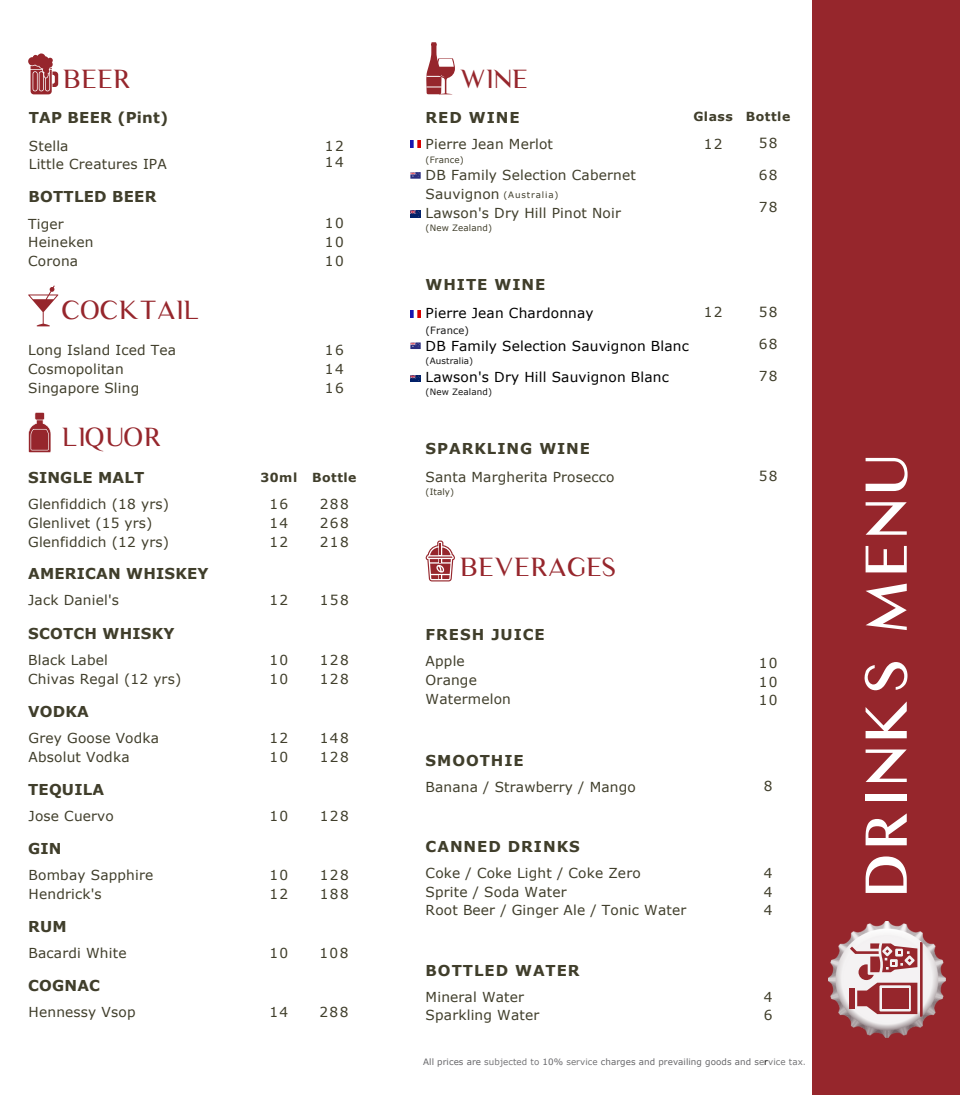
<style>
.page{position:relative;width:960px;height:1095px;background:#fff}
.page>*{position:absolute;margin:0;border:0;box-sizing:border-box;transform-origin:0 0}
.t1{font:500 56.25px "Luxia";letter-spacing:.12em;color:#fff}
.t2{font:25px "Luxia Display";letter-spacing:.015em;color:#96262c}
.t3{font:700 15px "Verdana";letter-spacing:.015em;color:#403e2b}
.t4{font:700 15px "Verdana";letter-spacing:.065em;color:#403e2b}
.t5{font:13.75px/19px "Verdana";letter-spacing:.015em;color:#403e2b}
.t6{font:13.75px "Verdana";letter-spacing:.015em;color:#000}
.t7{font:700 12.5px "Verdana";letter-spacing:.04em;color:#403e2b}
.t8{font:10px "Verdana";letter-spacing:.015em;color:#141414}
.t9{font:8.75px "Verdana";letter-spacing:.01em;color:#666669}
.t10{font:8.75px "Verdana";letter-spacing:.015em;color:#403e2b}
.t11{font:8.75px "Verdana";letter-spacing:.015em;color:#141414}
.t12{font:8.75px "Verdana";letter-spacing:.1em;color:#403e2b}
.s1{color:#757577}
.s2{color:#000}
.s3{color:#909093}
</style>
<div class="page">
<div style="left:812px;top:0;width:148px;height:1095px;background:#96262c"></div>
<svg style="left:426px;top:42px;width:29px;height:52px"></svg>
<svg style="left:28px;top:53px;width:30px;height:41px"></svg>
<svg style="left:28px;top:285px;width:30px;height:41px"></svg>
<svg style="left:28px;top:412px;width:23px;height:41px"></svg>
<svg style="left:426px;top:541px;width:29px;height:40px"></svg>
<img style="left:829px;top:921px;width:116px;height:117px">
<div style="left:849px;top:988px;width:6px;height:21px;background:#96262c"></div>
<svg style="left:850px;top:942px;width:72px;height:75px"></svg>
<svg style="left:410px;top:141px;width:11px;height:6px"></svg>
<svg style="left:410px;top:172px;width:11px;height:7px"></svg>
<svg style="left:410px;top:211px;width:11px;height:6px"></svg>
<svg style="left:410px;top:311px;width:11px;height:6px"></svg>
<svg style="left:410px;top:342px;width:11px;height:7px"></svg>
<svg style="left:410px;top:375px;width:11px;height:7px"></svg>
<p class="t2" style="left:62px;top:64px;width:70px">BEER</p>
<p class="t2" style="left:460px;top:64px;width:70px">WINE</p>
<p class="t3" style="left:29px;top:108px;width:141px">TAP BEER (Pint)</p>
<p class="t5" style="left:29px;top:136px;width:41px">Stella</p>
<p class="t5" style="left:29px;top:154px;width:139px">Little Creatures IPA</p>
<p class="t3" style="left:29px;top:187px;width:129px">BOTTLED BEER</p>
<p class="t5" style="left:28px;top:214px;width:37px">Tiger</p>
<p class="t5" style="left:28px;top:232px;width:67px">Heineken</p>
<p class="t5" style="left:28px;top:251px;width:51px">Corona</p>
<p class="t2" style="left:61px;top:295px;width:139px">COCKTAIL</p>
<p class="t5" style="left:28px;top:340px;width:149px">Long Island Iced Tea</p>
<p class="t5" style="left:28px;top:359px;width:97px">Cosmopolitan</p>
<p class="t5" style="left:28px;top:378px;width:113px">Singapore Sling</p>
<p class="t2" style="left:61px;top:422px;width:102px">LIQUOR</p>
<p class="t3" style="left:28px;top:468px;width:118px">SINGLE MALT</p>
<p class="t5" style="left:28px;top:494px;width:142px">Glenfiddich (18 yrs)</p>
<p class="t5" style="left:28px;top:513px;width:126px">Glenlivet (15 yrs)</p>
<p class="t5" style="left:28px;top:532px;width:142px">Glenfiddich (12 yrs)</p>
<p class="t5" style="left:325px;top:136px;width:20px">12</p>
<p class="t5" style="left:325px;top:152px;width:20px">14</p>
<p class="t5" style="left:325px;top:213px;width:20px">10</p>
<p class="t5" style="left:325px;top:232px;width:20px">10</p>
<p class="t5" style="left:325px;top:251px;width:20px">10</p>
<p class="t5" style="left:325px;top:340px;width:20px">16</p>
<p class="t5" style="left:325px;top:359px;width:20px">14</p>
<p class="t5" style="left:325px;top:378px;width:20px">16</p>
<p class="t7" style="left:261px;top:469px;width:38px">30ml</p>
<p class="t7" style="left:312px;top:469px;width:46px">Bottle</p>
<p class="t5" style="left:270px;top:494px;width:20px">16</p>
<p class="t5" style="left:270px;top:513px;width:20px">14</p>
<p class="t5" style="left:270px;top:532px;width:20px">12</p>
<p class="t5" style="left:320px;top:494px;width:30px">288</p>
<p class="t5" style="left:320px;top:513px;width:30px">268</p>
<p class="t5" style="left:320px;top:532px;width:30px">218</p>
<p class="t3" style="left:28px;top:564px;width:182px">AMERICAN WHISKEY</p>
<p class="t5" style="left:28px;top:590px;width:92px">Jack Daniel's</p>
<p class="t5" style="left:270px;top:590px;width:20px">12</p>
<p class="t5" style="left:320px;top:590px;width:30px">158</p>
<p class="t3" style="left:28px;top:624px;width:148px">SCOTCH WHISKY</p>
<p class="t5" style="left:28px;top:650px;width:81px">Black Label</p>
<p class="t5" style="left:28px;top:669px;width:155px">Chivas Regal (12 yrs)</p>
<p class="t5" style="left:320px;top:650px;width:30px">128</p>
<p class="t5" style="left:320px;top:669px;width:30px">128</p>
<p class="t5" style="left:270px;top:650px;width:20px">10</p>
<p class="t5" style="left:270px;top:669px;width:20px">10</p>
<p class="t3" style="left:28px;top:702px;width:62px">VODKA</p>
<p class="t5" style="left:29px;top:728px;width:132px">Grey Goose Vodka</p>
<p class="t5" style="left:29px;top:747px;width:102px">Absolut Vodka</p>
<p class="t5" style="left:270px;top:728px;width:20px">12</p>
<p class="t5" style="left:270px;top:747px;width:20px">10</p>
<p class="t5" style="left:320px;top:728px;width:30px">148</p>
<p class="t5" style="left:320px;top:747px;width:30px">128</p>
<p class="t3" style="left:28px;top:780px;width:77px">TEQUILA</p>
<p class="t5" style="left:29px;top:806px;width:87px">Jose Cuervo</p>
<p class="t5" style="left:270px;top:806px;width:20px">10</p>
<p class="t5" style="left:320px;top:806px;width:30px">128</p>
<p class="t3" style="left:28px;top:839px;width:35px">GIN</p>
<p class="t5" style="left:29px;top:866px;width:126px">Bombay Sapphire</p>
<p class="t5" style="left:29px;top:884px;width:75px">Hendrick's</p>
<p class="t5" style="left:320px;top:866px;width:30px">128</p>
<p class="t5" style="left:320px;top:884px;width:30px">188</p>
<p class="t5" style="left:270px;top:866px;width:20px">10</p>
<p class="t5" style="left:270px;top:884px;width:20px">12</p>
<p class="t3" style="left:28px;top:917px;width:40px">RUM</p>
<p class="t5" style="left:29px;top:943px;width:99px">Bacardi White</p>
<p class="t5" style="left:270px;top:943px;width:20px">10</p>
<p class="t5" style="left:320px;top:943px;width:30px">108</p>
<p class="t3" style="left:28px;top:976px;width:73px">COGNAC</p>
<p class="t5" style="left:29px;top:1002px;width:108px">Hennessy Vsop</p>
<p class="t5" style="left:270px;top:1002px;width:20px">14</p>
<p class="t5" style="left:320px;top:1002px;width:30px">288</p>
<p class="t3" style="left:426px;top:108px;width:96px">RED WINE</p>
<p class="t7" style="left:693px;top:109px;width:41px">Glass</p>
<p class="t7" style="left:746px;top:109px;width:46px">Bottle</p>
<p class="t5" style="left:426px;top:134px;width:129px">Pierre Jean Merlot</p>
<p class="t10" style="left:426px;top:154px;width:40px">(France)</p>
<p class="t5" style="left:426px;top:165px;width:212px">DB Family Selection Cabernet<br>Sauvignon</p>
<p class="t5" style="left:426px;top:203px;width:197px">Lawson's Dry Hill Pinot Noir</p>
<p class="t10" style="left:426px;top:222px;width:68px">(New Zealand)</p>
<p class="t5" style="left:704px;top:134px;width:20px">12</p>
<p class="t5" style="left:759px;top:133px;width:20px">58</p>
<p class="t5" style="left:759px;top:165px;width:20px">68</p>
<p class="t5" style="left:759px;top:197px;width:20px">78</p>
<p class="t12" style="left:503px;top:189px;width:57px">(Australia)</p>
<p class="t4" style="left:426px;top:275px;width:121px">WHITE WINE</p>
<p class="t6" style="left:426px;top:305px;width:170px">Pierre Jean Chardonnay</p>
<p class="t8" style="left:426px;top:324px;width:45px">(France)</p>
<p class="t6" style="left:426px;top:337px;width:265px">DB Family Selection Sauvignon Blanc</p>
<p class="t11" style="left:426px;top:356px;width:49px">(Australia)</p>
<p class="t6" style="left:426px;top:368px;width:245px">Lawson's Dry Hill Sauvignon Blanc</p>
<p class="t11" style="left:426px;top:386px;width:68px">(New Zealand)</p>
<p class="t5" style="left:704px;top:302px;width:20px">12</p>
<p class="t5" style="left:759px;top:302px;width:20px">58</p>
<p class="t5" style="left:759px;top:334px;width:20px">68</p>
<p class="t5" style="left:759px;top:366px;width:20px">78</p>
<p class="t4" style="left:426px;top:439px;width:166px">SPARKLING WINE</p>
<p class="t5" style="left:426px;top:467px;width:190px">Santa Margherita Prosecco</p>
<p class="t10" style="left:426px;top:487px;width:30px">(Italy)</p>
<p class="t5" style="left:759px;top:466px;width:20px">58</p>
<p class="t2" style="left:460px;top:552px;width:158px">BEVERAGES</p>
<p class="t4" style="left:426px;top:625px;width:121px">FRESH JUICE</p>
<p class="t5" style="left:426px;top:651px;width:41px">Apple</p>
<p class="t5" style="left:426px;top:670px;width:53px">Orange</p>
<p class="t5" style="left:426px;top:689px;width:87px">Watermelon</p>
<p class="t5" style="left:759px;top:653px;width:20px">10</p>
<p class="t5" style="left:759px;top:672px;width:20px">10</p>
<p class="t5" style="left:759px;top:690px;width:20px">10</p>
<p class="t4" style="left:426px;top:751px;width:100px">SMOOTHIE</p>
<p class="t5" style="left:426px;top:777px;width:212px">Banana / Strawberry / Mango</p>
<p class="t5" style="left:764px;top:776px;width:10px">8</p>
<p class="t4" style="left:426px;top:837px;width:156px">CANNED DRINKS</p>
<p class="t5" style="left:426px;top:863px;width:217px">Coke / Coke Light / Coke Zero</p>
<p class="t5" style="left:426px;top:882px;width:142px">Sprite / Soda Water</p>
<p class="t5" style="left:426px;top:900px;width:262px">Root Beer / Ginger Ale / Tonic Water</p>
<p class="t4" style="left:426px;top:961px;width:156px">BOTTLED WATER</p>
<p class="t5" style="left:426px;top:987px;width:100px">Mineral Water</p>
<p class="t5" style="left:426px;top:1005px;width:115px">Sparkling Water</p>
<p class="t5" style="left:764px;top:863px;width:10px">4</p>
<p class="t5" style="left:764px;top:882px;width:10px">4</p>
<p class="t5" style="left:764px;top:900px;width:10px">4</p>
<p class="t5" style="left:764px;top:987px;width:10px">4</p>
<p class="t5" style="left:764px;top:1005px;width:10px">6</p>
<p class="t9" style="left:423px;top:1056px;width:385px">All prices are <span class="s1">subjected to</span> 10% <span class="s1">service</span> charges and prevailing goods and s<span class="s1">e</span><span class="s2">r</span><span class="s1">vice tax</span><span class="s3">.</span></p>
<p class="t1" style="left:852px;top:895px;width:441px;rotate:-90deg">DRINKS MENU</p>
</div>
